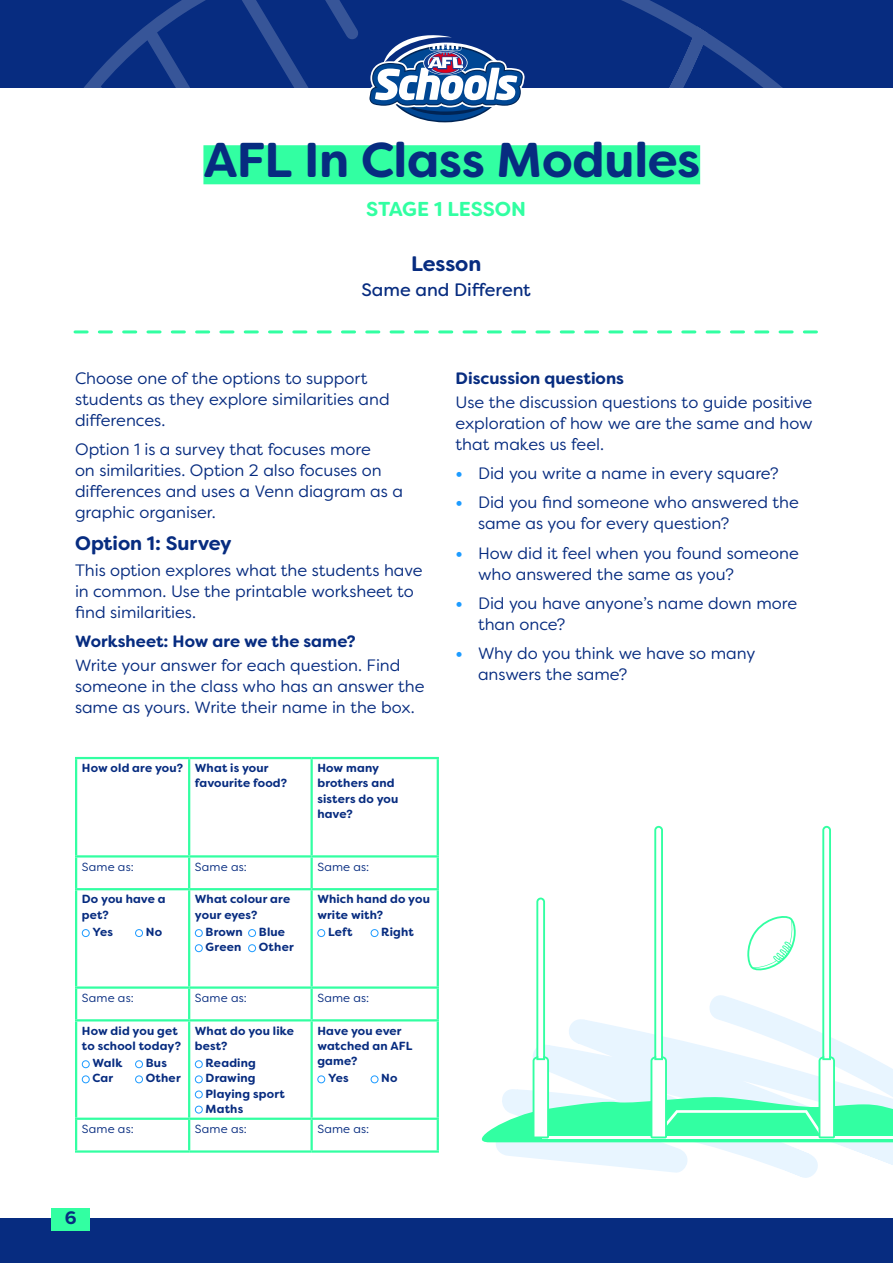
<style>
.page{position:relative;width:893px;height:1263px;background:#fff}
.page>*{position:absolute;margin:0;border:0;box-sizing:border-box;transform-origin:0 0}
.t1{font:700 48.9px "Filson Soft";letter-spacing:-.005em;color:#072c80}
.t2{font:700 21px "Filson Soft";letter-spacing:-.005em;color:#072c80}
.t3{font:700 20.1px "Filson Soft";letter-spacing:-.005em;color:#32ffa2}
.t4{font:700 19.5px "Filson Soft";color:#072c80}
.t5{font:18px "Filson Soft";letter-spacing:-.005em;color:#072c80}
.t6{font:700 18px "Filson Soft";color:#072c80}
.t7{font:16.5px/21px "Filson Soft";color:#072c80}
.t8{font:700 16.5px "Filson Soft";color:#072c80}
.t9{font:700 11.7px/15.1px "Filson Soft";letter-spacing:.015em;color:#072c80}
.t10{font:11.7px "Filson Soft";letter-spacing:.015em;color:#072c80}
.s1{font-weight:700;font-size:18px;color:#1d9bff}
</style>
<div class="page">
<div style="left:0;top:1218px;width:893px;height:45px;background:#072c80"></div>
<svg style="left:0;top:0;width:893px;height:88px;background:#0b3082"></svg>
<svg style="left:368px;top:35px;width:157px;height:88px"></svg>
<div style="left:52px;top:1208px;width:38px;height:22px;background:#32ffa2"></div>
<svg style="left:496px;top:1142px;width:397px;height:36px"></svg>
<div style="left:203px;top:145px;width:497px;height:39px;background:#32ffa2"></div>
<svg style="left:75px;top:330px;width:741px;height:3px"></svg>
<hr style="left:75px;top:757px;width:114px;height:2px;background:#32ffa2">
<hr style="left:75px;top:759px;width:2px;height:96px;background:#32ffa2">
<hr style="left:189px;top:757px;width:123px;height:2px;background:#32ffa2">
<hr style="left:188px;top:759px;width:2px;height:96px;background:#32ffa2">
<hr style="left:312px;top:757px;width:127px;height:2px;background:#32ffa2">
<hr style="left:311px;top:759px;width:2px;height:96px;background:#32ffa2">
<hr style="left:437px;top:759px;width:2px;height:96px;background:#32ffa2">
<hr style="left:75px;top:855px;width:114px;height:2px;background:#32ffa2">
<hr style="left:75px;top:857px;width:2px;height:31px;background:#32ffa2">
<hr style="left:189px;top:855px;width:123px;height:2px;background:#32ffa2">
<hr style="left:188px;top:857px;width:2px;height:31px;background:#32ffa2">
<hr style="left:312px;top:855px;width:127px;height:2px;background:#32ffa2">
<hr style="left:311px;top:857px;width:2px;height:31px;background:#32ffa2">
<hr style="left:437px;top:857px;width:2px;height:31px;background:#32ffa2">
<hr style="left:75px;top:888px;width:114px;height:2px;background:#32ffa2">
<hr style="left:75px;top:890px;width:2px;height:96px;background:#32ffa2">
<hr style="left:189px;top:888px;width:123px;height:2px;background:#32ffa2">
<hr style="left:188px;top:890px;width:2px;height:96px;background:#32ffa2">
<hr style="left:312px;top:888px;width:127px;height:2px;background:#32ffa2">
<hr style="left:311px;top:890px;width:2px;height:96px;background:#32ffa2">
<hr style="left:437px;top:890px;width:2px;height:96px;background:#32ffa2">
<hr style="left:75px;top:986px;width:114px;height:3px;background:#32ffa2">
<hr style="left:75px;top:989px;width:2px;height:30px;background:#32ffa2">
<hr style="left:189px;top:986px;width:123px;height:3px;background:#32ffa2">
<hr style="left:188px;top:989px;width:2px;height:30px;background:#32ffa2">
<hr style="left:312px;top:986px;width:127px;height:3px;background:#32ffa2">
<hr style="left:311px;top:989px;width:2px;height:30px;background:#32ffa2">
<hr style="left:437px;top:989px;width:2px;height:30px;background:#32ffa2">
<hr style="left:75px;top:1019px;width:114px;height:2px;background:#32ffa2">
<hr style="left:75px;top:1021px;width:2px;height:96px;background:#32ffa2">
<hr style="left:189px;top:1019px;width:123px;height:2px;background:#32ffa2">
<hr style="left:188px;top:1021px;width:2px;height:96px;background:#32ffa2">
<hr style="left:312px;top:1019px;width:127px;height:2px;background:#32ffa2">
<hr style="left:311px;top:1021px;width:2px;height:96px;background:#32ffa2">
<hr style="left:437px;top:1021px;width:2px;height:96px;background:#32ffa2">
<hr style="left:75px;top:1117px;width:114px;height:3px;background:#32ffa2">
<hr style="left:75px;top:1120px;width:2px;height:30px;background:#32ffa2">
<hr style="left:189px;top:1117px;width:123px;height:3px;background:#32ffa2">
<hr style="left:188px;top:1120px;width:2px;height:30px;background:#32ffa2">
<hr style="left:312px;top:1117px;width:127px;height:3px;background:#32ffa2">
<hr style="left:311px;top:1120px;width:2px;height:30px;background:#32ffa2">
<hr style="left:437px;top:1120px;width:2px;height:30px;background:#32ffa2">
<hr style="left:75px;top:1150px;width:114px;height:3px;background:#32ffa2">
<hr style="left:189px;top:1150px;width:123px;height:3px;background:#32ffa2">
<hr style="left:312px;top:1150px;width:127px;height:3px;background:#32ffa2">
<div style="left:82px;top:929px;width:8px;height:8px;border:1px solid #1d9bff;border-radius:50%"></div>
<div style="left:135px;top:929px;width:8px;height:8px;border:1px solid #1d9bff;border-radius:50%"></div>
<div style="left:195px;top:929px;width:8px;height:8px;border:1px solid #1d9bff;border-radius:50%"></div>
<div style="left:248px;top:929px;width:8px;height:8px;border:1px solid #1d9bff;border-radius:50%"></div>
<div style="left:195px;top:944px;width:8px;height:8px;border:1px solid #1d9bff;border-radius:50%"></div>
<div style="left:248px;top:944px;width:8px;height:8px;border:1px solid #1d9bff;border-radius:50%"></div>
<div style="left:317px;top:929px;width:8px;height:8px;border:1px solid #1d9bff;border-radius:50%"></div>
<div style="left:371px;top:929px;width:7px;height:8px;border:1px solid #1d9bff;border-radius:50%"></div>
<div style="left:82px;top:1060px;width:8px;height:8px;border:1px solid #1d9bff;border-radius:50%"></div>
<div style="left:135px;top:1060px;width:8px;height:8px;border:1px solid #1d9bff;border-radius:50%"></div>
<div style="left:82px;top:1075px;width:8px;height:8px;border:1px solid #1d9bff;border-radius:50%"></div>
<div style="left:135px;top:1075px;width:8px;height:8px;border:1px solid #1d9bff;border-radius:50%"></div>
<div style="left:195px;top:1060px;width:8px;height:8px;border:1px solid #1d9bff;border-radius:50%"></div>
<div style="left:195px;top:1075px;width:8px;height:8px;border:1px solid #1d9bff;border-radius:50%"></div>
<div style="left:195px;top:1090px;width:8px;height:8px;border:1px solid #1d9bff;border-radius:50%"></div>
<div style="left:195px;top:1106px;width:8px;height:7px;border:1px solid #1d9bff;border-radius:50%"></div>
<div style="left:317px;top:1075px;width:8px;height:8px;border:1px solid #1d9bff;border-radius:50%"></div>
<div style="left:371px;top:1075px;width:7px;height:8px;border:1px solid #1d9bff;border-radius:50%"></div>
<svg style="left:481px;top:826px;width:412px;height:316px"></svg>
<h1 class="t1" style="left:203px;top:128px;width:498px">AFL In Class Modules</h1>
<p class="t3" style="left:366px;top:196px;width:161px">STAGE 1 LESSON</p>
<p class="t2" style="left:411px;top:250px;width:72px">Lesson</p>
<p class="t5" style="left:361px;top:278px;width:171px">Same and Different</p>
<p class="t7" style="left:75px;top:367px;width:316px">Choose one of the options to support students as they explore similarities and differences.</p>
<p class="t7" style="left:75px;top:439px;width:330px">Option 1 is a survey that focuses more<br>on similarities. Option 2 also focuses on differences and uses a Venn diagram as a graphic organiser.</p>
<p class="t4" style="left:75px;top:531px;width:158px">Option 1: Survey</p>
<p class="t7" style="left:75px;top:560px;width:349px">This option explores what the students have in common. Use the printable worksheet to find similarities.</p>
<p class="t8" style="left:75px;top:631px;width:282px">Worksheet: How are we the same?</p>
<p class="t7" style="left:75px;top:655px;width:351px">Write your answer for each question. Find someone in the class who has an answer the same as yours. Write their name in the box.</p>
<p class="t9" style="left:195px;top:761px;width:94px;text-indent:-113px">How old are you? What is your favourite food?</p>
<p class="t9" style="left:317px;top:761px;width:82px">How many brothers and sisters do you have?</p>
<p class="t10" style="left:82px;top:859px;width:53px">Same as:</p>
<p class="t10" style="left:195px;top:859px;width:53px">Same as:</p>
<p class="t10" style="left:317px;top:859px;width:53px">Same as:</p>
<p class="t9" style="left:82px;top:892px;width:85px">Do you have a pet?</p>
<p class="t9" style="left:92px;top:924px;width:22px">Yes</p>
<p class="t9" style="left:146px;top:924px;width:18px">No</p>
<p class="t9" style="left:317px;top:892px;width:114px">Which hand do you write with?</p>
<p class="t9" style="left:328px;top:924px;width:26px">Left</p>
<p class="t9" style="left:381px;top:924px;width:34px">Right</p>
<p class="t9" style="left:195px;top:892px;width:97px">What colour are your eyes?</p>
<p class="t9" style="left:206px;top:924px;width:39px">Brown</p>
<p class="t9" style="left:259px;top:924px;width:28px">Blue</p>
<p class="t9" style="left:206px;top:940px;width:37px">Green</p>
<p class="t9" style="left:259px;top:940px;width:36px">Other</p>
<p class="t10" style="left:82px;top:990px;width:53px">Same as:</p>
<p class="t10" style="left:195px;top:990px;width:53px">Same as:</p>
<p class="t10" style="left:317px;top:990px;width:53px">Same as:</p>
<p class="t9" style="left:82px;top:1023px;width:101px">How did you get to school today?</p>
<p class="t9" style="left:92px;top:1056px;width:31px">Walk</p>
<p class="t9" style="left:146px;top:1056px;width:23px">Bus</p>
<p class="t9" style="left:92px;top:1071px;width:22px">Car</p>
<p class="t9" style="left:146px;top:1071px;width:36px">Other</p>
<p class="t9" style="left:195px;top:1023px;width:101px">What do you like best?</p>
<p class="t9" style="left:206px;top:1056px;width:81px">Reading<br>Drawing<br>Playing sport<br>Maths</p>
<p class="t9" style="left:317px;top:1023px;width:97px">Have you ever watched an AFL game?</p>
<p class="t9" style="left:328px;top:1071px;width:22px">Yes</p>
<p class="t9" style="left:381px;top:1071px;width:18px">No</p>
<p class="t10" style="left:82px;top:1121px;width:53px">Same as:</p>
<p class="t10" style="left:195px;top:1121px;width:53px">Same as:</p>
<p class="t10" style="left:317px;top:1121px;width:53px">Same as:</p>
<p class="t8" style="left:455px;top:367px;width:170px">Discussion questions</p>
<p class="t7" style="left:455px;top:391px;width:359px;text-align:justify">Use the discussion questions to guide positive exploration of how we are the same and how that makes us feel.</p>
<p class="t7" style="left:455px;top:463px;width:325px"><span class="s1">•</span> Did you write a name in every square?</p>
<p class="t7" style="left:478px;top:492px;width:322px;text-indent:-22px"><span class="s1">•</span> Did you find someone who answered the same as you for every question?</p>
<p class="t7" style="left:478px;top:542px;width:322px;text-indent:-22px"><span class="s1">•</span> How did it feel when you found someone who answered the same as you?</p>
<p class="t7" style="left:478px;top:593px;width:321px;text-indent:-22px"><span class="s1">•</span> Did you have anyone’s name down more than once?</p>
<p class="t7" style="left:478px;top:643px;width:279px;text-indent:-22px"><span class="s1">•</span> Why do you think we have so many answers the same?</p>
<p class="t6" style="left:65px;top:1206px;width:13px">6</p>
</div>
